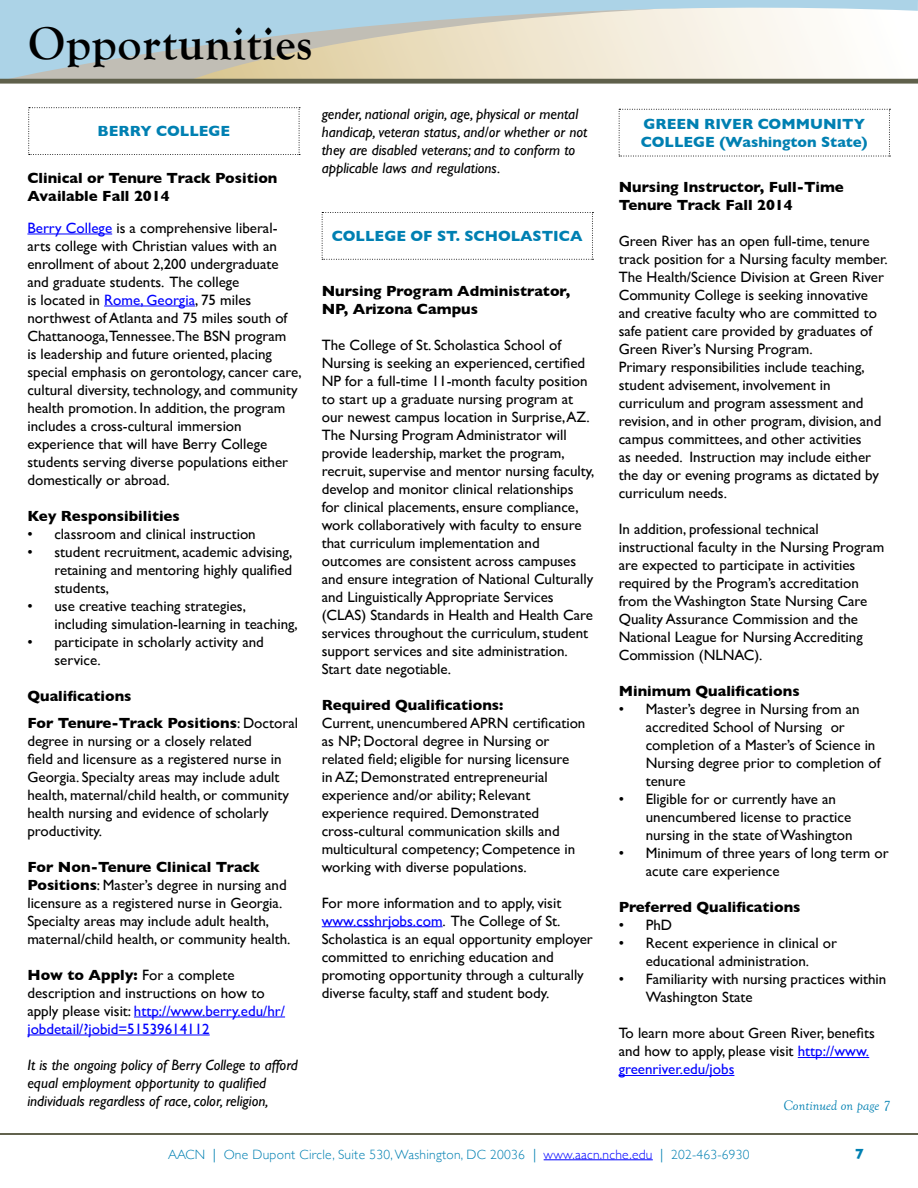
<style>
.page{position:relative;width:918px;height:1188px;background:#fff}
.page>*{position:absolute;margin:0;border:0;box-sizing:border-box;transform-origin:0 0}
.t1{font:700 48px "Goudy Old Style T";letter-spacing:.01em;color:#000}
.t2{font:15px/18px "Gill Sans";color:#000}
.t3{font:italic 15px/18px "Gill Sans";color:#000}
.t4{font:700 15px/18px "Gill Sans";color:#000}
.t5{font:700 15px/18px "Gill Sans";color:#0080b2}
.t6{font:italic 14.25px "Goudy Old Style T";color:#0080b2}
.t7{font:300 13.5px "Gill Sans";letter-spacing:.02em;color:#0080b2}
.s1{color:#00f}
.s2{font-weight:400}
.s3{font-weight:700}
.s4{font-family:"Adobe Garamond Pro";font-weight:400}
</style>
<div class="page">
<hr style="left:544px;top:1159px;width:109px;height:1px;background:#00f">
<hr style="left:0;top:1133px;width:918px;height:2px;background:#5f604b">
<svg style="left:0;top:0;width:918px;height:79px;background:#d3dcd9"></svg>
<hr style="left:0;top:79px;width:918px;height:4px;background:#5f604b">
<hr style="left:27px;top:234px;width:85px;height:1px;background:#00f">
<hr style="left:104px;top:306px;width:91px;height:1px;background:#00f">
<hr style="left:134px;top:1017px;width:151px;height:1px;background:#00f">
<hr style="left:27px;top:1035px;width:183px;height:1px;background:#00f">
<svg style="left:28px;top:107px;width:272px;height:48px"></svg>
<hr style="left:322px;top:926px;width:121px;height:1px;background:#00f">
<svg style="left:322px;top:212px;width:271px;height:48px"></svg>
<hr style="left:798px;top:1057px;width:71px;height:1px;background:#00f">
<hr style="left:619px;top:1075px;width:115px;height:1px;background:#00f">
<svg style="left:619px;top:109px;width:271px;height:48px"></svg>
<h1 class="t1" style="left:28px;top:17px;width:420px">News &amp; Information</h1>
<h1 class="t1" style="left:28px;top:17px;width:286px">Opportunities</h1>
<p class="t5" style="left:98px;top:122px;width:134px">BERRY COLLEGE</p>
<p class="t4" style="left:27px;top:169px;width:252px">Clinical or Tenure Track Position<br>Available Fall 2014</p>
<p class="t2" style="left:27px;top:219px;width:276px"><span class="s1">Berry College</span> is a comprehensive liberal&shy;arts college with Christian values with an enrollment of about 2,200 undergraduate and graduate students. The college<br>is located in <span class="s1">Rome, Georgia</span>, 75 miles northwest of Atlanta and 75 miles south of Chattanooga,Tennessee.The BSN program<br>is leadership and future oriented, placing special emphasis on gerontology, cancer care, cultural diversity, technology, and community health promotion. In addition, the program includes a cross-cultural immersion experience that will have Berry College students serving diverse populations either domestically or abroad.</p>
<p class="t4" style="left:27px;top:506px;width:154px">Key Responsibilities</p>
<p class="t2" style="left:27px;top:525px;width:230px">• classroom and clinical instruction</p>
<p class="t2" style="left:54px;top:543px;width:240px;text-align:justify;text-indent:-27px">• student recruitment, academic advising, retaining and mentoring highly qualified students,</p>
<p class="t2" style="left:54px;top:597px;width:245px;text-indent:-27px">• use creative teaching strategies, including simulation-learning in teaching,</p>
<p class="t2" style="left:54px;top:633px;width:211px;text-indent:-27px">• participate in scholarly activity and service.</p>
<p class="t4" style="left:27px;top:682px;width:272px;line-height:27px">Qualifications<br>For Tenure-Track Positions<span class="s2">: Doctoral</span></p>
<p class="t2" style="left:27px;top:732px;width:263px">degree in nursing or a closely related<br>field and licensure as a registered nurse in Georgia. Specialty areas may include adult health, maternal/child health, or community health nursing and evidence of scholarly productivity.</p>
<p class="t2" style="left:27px;top:858px;width:265px"><span class="s3">For Non-Tenure Clinical Track Positions</span>: Master’s degree in nursing and licensure as a registered nurse in Georgia.<br>Specialty areas may include adult health, maternal/child health, or community health.</p>
<p class="t2" style="left:27px;top:966px;width:259px"><span class="s3">How to Apply:</span> For a complete description and instructions on how to apply please visit: <span class="s1">http://www.berry.edu/hr/ jobdetail/?jobid=51539614112</span></p>
<p class="t3" style="left:27px;top:1056px;width:272px">It is the ongoing policy of Berry College to afford equal employment opportunity to qualified individuals regardless of race, color, religion,</p>
<p class="t3" style="left:322px;top:105px;width:267px">gender, national origin, age, physical or mental handicap, veteran status, and/or whether or not they are disabled veterans; and to conform to applicable laws and regulations.</p>
<p class="t5" style="left:332px;top:227px;width:252px">COLLEGE OF ST. SCHOLASTICA</p>
<p class="t4" style="left:322px;top:281px;width:250px">Nursing Program Administrator,<br>NP, Arizona Campus</p>
<p class="t2" style="left:322px;top:335px;width:274px">The College of St. Scholastica School of Nursing is seeking an experienced, certified NP for a full-time 11-month faculty position to start up a graduate nursing program at our newest campus location in Surprise, AZ.<br>The Nursing Program Administrator will provide leadership, market the program, recruit, supervise and mentor nursing faculty, develop and monitor clinical relationships for clinical placements, ensure compliance, work collaboratively with faculty to ensure that curriculum implementation and outcomes are consistent across campuses and ensure integration of National Culturally and Linguistically Appropriate Services (CLAS) Standards in Health and Health Care services throughout the curriculum, student support services and site administration.<br>Start date negotiable.</p>
<p class="t4" style="left:322px;top:695px;width:183px">Required Qualifications:</p>
<p class="t2" style="left:322px;top:713px;width:265px">Current, unencumbered APRN certification as NP; Doctoral degree in Nursing or related field; eligible for nursing licensure<br>in AZ; Demonstrated entrepreneurial experience and/or ability; Relevant experience required. Demonstrated cross-cultural communication skills and multicultural competency; Competence in working with diverse populations.</p>
<p class="t2" style="left:322px;top:893px;width:273px">For more information and to apply, visit <span class="s1">www.csshrjobs.com</span>. The College of St.<br>Scholastica is an equal opportunity employer committed to enriching education and promoting opportunity through a culturally diverse faculty, staff and student body.</p>
<p class="t5" style="left:641px;top:114px;width:228px">GREEN RIVER COMMUNITY<br>COLLEGE (Washington State)</p>
<p class="t4" style="left:619px;top:178px;width:227px">Nursing Instructor, Full-Time<br>Tenure Track Fall 2014</p>
<p class="t2" style="left:619px;top:232px;width:271px">Green River has an open full-time, tenure track position for a Nursing faculty member.<br>The Health/Science Division at Green River Community College is seeking innovative and creative faculty who are committed to safe patient care provided by graduates of Green River’s Nursing Program.<br>Primary responsibilities include teaching, student advisement, involvement in curriculum and program assessment and revision, and in other program, division, and campus committees, and other activities<br>as needed. Instruction may include either the day or evening programs as dictated by curriculum needs.</p>
<p class="t2" style="left:619px;top:520px;width:267px">In addition, professional technical instructional faculty in the Nursing Program are expected to participate in activities required by the Program’s accreditation from the Washington State Nursing Care Quality Assurance Commission and the National League for Nursing Accrediting Commission (NLNAC).</p>
<p class="t4" style="left:619px;top:682px;width:182px">Minimum Qualifications</p>
<p class="t2" style="left:646px;top:700px;width:236px;text-indent:-27px">• Master’s degree in Nursing from an accredited School of Nursing or completion of a Master’s of Science in<br>Nursing degree prior to completion of tenure</p>
<p class="t2" style="left:646px;top:790px;width:208px;text-indent:-27px">• Eligible for or currently have an unencumbered license to practice nursing in the state of Washington</p>
<p class="t2" style="left:646px;top:844px;width:244px;text-indent:-27px">• Minimum of three years of long term or acute care experience</p>
<p class="t4" style="left:619px;top:898px;width:183px">Preferred Qualifications</p>
<p class="t2" style="left:619px;top:916px;width:55px">• PhD</p>
<p class="t2" style="left:619px;top:934px;width:220px;text-align:center">• Recent experience in clinical or educational administration.</p>
<p class="t2" style="left:646px;top:970px;width:242px;text-indent:-27px">• Familiarity with nursing practices within<br>Washington State</p>
<p class="t2" style="left:619px;top:1024px;width:258px">To learn more about Green River, benefits and how to apply, please visit <span class="s1">http://www. greenriver.edu/jobs</span></p>
<p class="t6" style="left:784px;top:1098px;width:108px">Continued on page 7</p>
<p class="t7" style="left:168px;top:1144px;width:583px">AACN <span class="s4">|</span> One Dupont Circle, Suite 530, Washington, DC 20036 <span class="s4">|</span> <span class="s1">www.aacn.nche.edu</span> <span class="s4">|</span> 202-463-6930</p>
<p class="t5" style="left:855px;top:1145px;width:10px">7</p>
</div>
